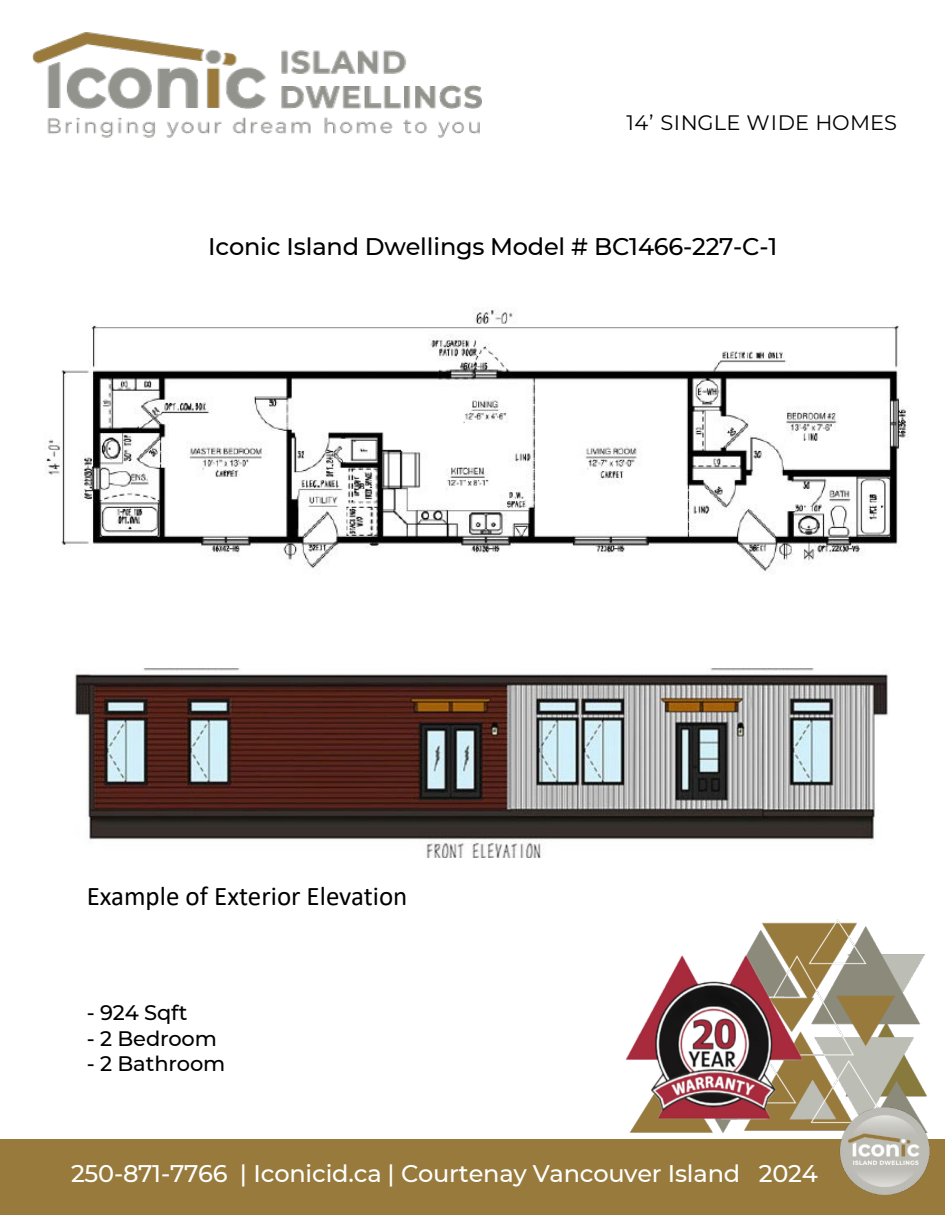
<style>
.page{position:relative;width:945px;height:1215px;background:#fff}
.page>*{position:absolute;margin:0;border:0;box-sizing:border-box;transform-origin:0 0}
.t1{font:27px "Calibri";color:#000}
.t2{font:500 24px "Montserrat";letter-spacing:-.01em;color:#fff}
.t3{font:500 24px "Montserrat";letter-spacing:-.01em;color:#000}
.t4{font:500 21px "Montserrat";letter-spacing:-.005em;color:#000}
.t5{font:21px "Montserrat";letter-spacing:.005em;color:#000}
</style>
<div class="page">
<div style="left:0;top:1139px;width:945px;height:76px;background:#977a3c"></div>
<img style="left:75px;top:669px;width:813px;height:188px">
<img style="left:45px;top:307px;width:864px;height:268px">
<img style="left:625px;top:920px;width:302px;height:212px">
<img style="left:840px;top:1108px;width:89px;height:86px">
<img style="left:32px;top:32px;width:450px;height:106px">
<p class="t5" style="left:626px;top:108px;width:272px">14’ SINGLE WIDE HOMES</p>
<p class="t3" style="left:208px;top:230px;width:571px">Iconic Island Dwellings Model # BC1466-227-C-1</p>
<p class="t1" style="left:87px;top:877px;width:322px">Example of Exterior Elevation</p>
<p class="t4" style="left:87px;top:998px;width:102px">- 924 Sqft</p>
<p class="t4" style="left:87px;top:1024px;width:132px">- 2 Bedroom</p>
<p class="t4" style="left:87px;top:1049px;width:140px">- 2 Bathroom</p>
<p class="t2" style="left:71px;top:1156px;width:748px">250-871-7766 | Iconicid.ca | Courtenay Vancouver Island 2024</p>
</div>
